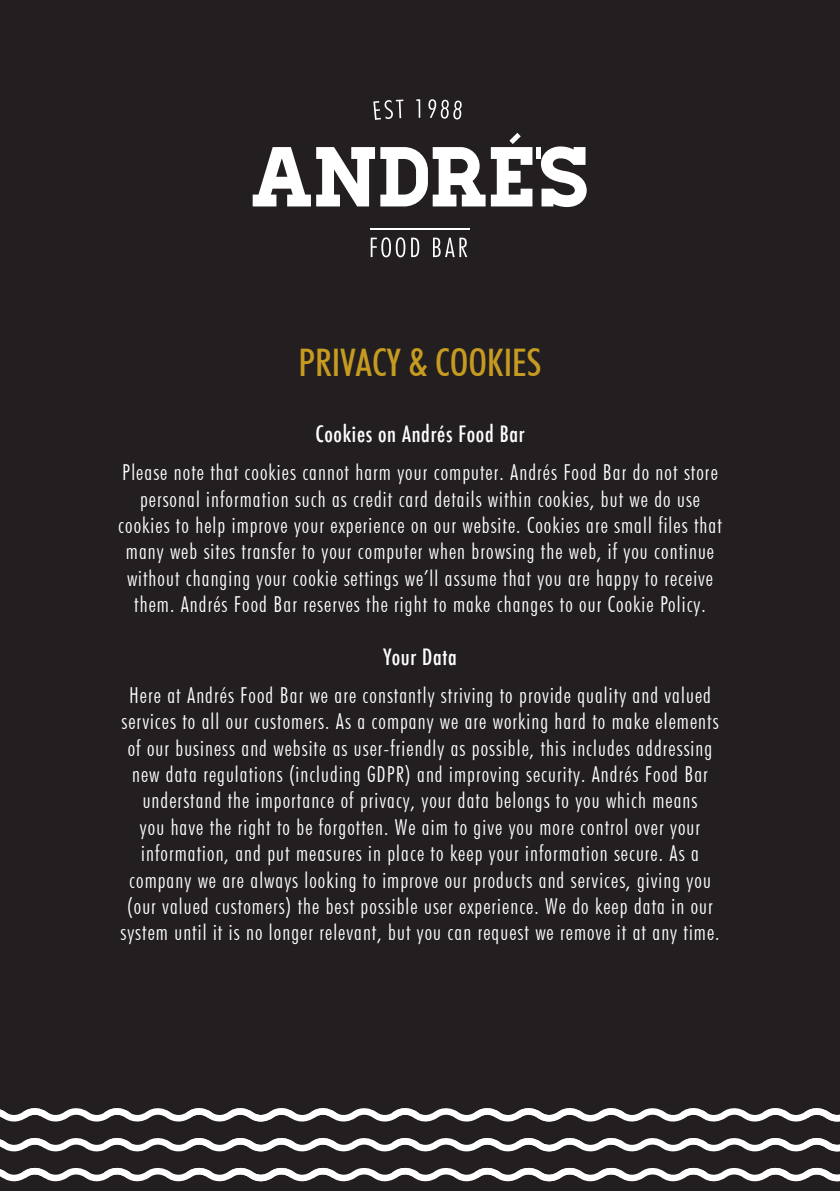
<style>
.page{position:relative;width:840px;height:1191px;background:#fff}
.page>*{position:absolute;margin:0;border:0;box-sizing:border-box;transform-origin:0 0}
.t1{font:500 condensed 38px "Futura BT";color:#c79b20}
.t2{font:300 condensed 22px/26.4px "Futura BT";letter-spacing:.05em;color:#fff;text-align:center}
.t3{font:500 condensed 22px "Futura";letter-spacing:.03em;color:#fff}
</style>
<div class="page">
<div style="left:0;top:0;width:839px;height:1191px;background:#231f20"></div>
<svg style="left:373px;top:100px;width:30px;height:20px"></svg>
<svg style="left:416px;top:99px;width:4px;height:19px"></svg>
<svg style="left:428px;top:99px;width:33px;height:21px"></svg>
<svg style="left:370px;top:237px;width:35px;height:20px"></svg>
<svg style="left:411px;top:238px;width:8px;height:19px"></svg>
<svg style="left:433px;top:238px;width:34px;height:19px"></svg>
<hr style="left:370px;top:228px;width:99px;height:1px;background:#fff">
<svg style="left:540px;top:146px;width:46px;height:61px"></svg>
<svg style="left:252px;top:133px;width:280px;height:73px"></svg>
<div style="left:535px;top:147px;width:5px;height:11px;background:#fff"></div>
<svg style="left:0;top:1108px;width:839px;height:14px"></svg>
<svg style="left:0;top:1167px;width:839px;height:15px"></svg>
<svg style="left:0;top:1138px;width:839px;height:14px"></svg>
<p class="t1" style="left:298px;top:340px;width:244px">PRIVACY &amp; COOKIES</p>
<p class="t3" style="left:315px;top:420px;width:211px">Cookies on Andrés Food Bar</p>
<p class="t2" style="left:118px;top:459px;width:604px">Please note that cookies cannot harm your computer. Andrés Food Bar do not store personal information such as credit card details within cookies, but we do use cookies to help improve your experience on our website. Cookies are small files that many web sites transfer to your computer when browsing the web, if you continue without changing your cookie settings we’ll assume that you are happy to receive them. Andrés Food Bar reserves the right to make changes to our Cookie Policy.</p>
<p class="t3" style="left:383px;top:643px;width:75px">Your Data</p>
<p class="t2" style="left:120px;top:681px;width:600px">Here at Andrés Food Bar we are constantly striving to provide quality and valued services to all our customers. As a company we are working hard to make elements of our business and website as user-friendly as possible, this includes addressing new data regulations (including GDPR) and improving security. Andrés Food Bar understand the importance of privacy, your data belongs to you which means<br>you have the right to be forgotten. We aim to give you more control over your information, and put measures in place to keep your information secure. As a company we are always looking to improve our products and services, giving you (our valued customers) the best possible user experience. We do keep data in our system until it is no longer relevant, but you can request we remove it at any time.</p>
</div>
